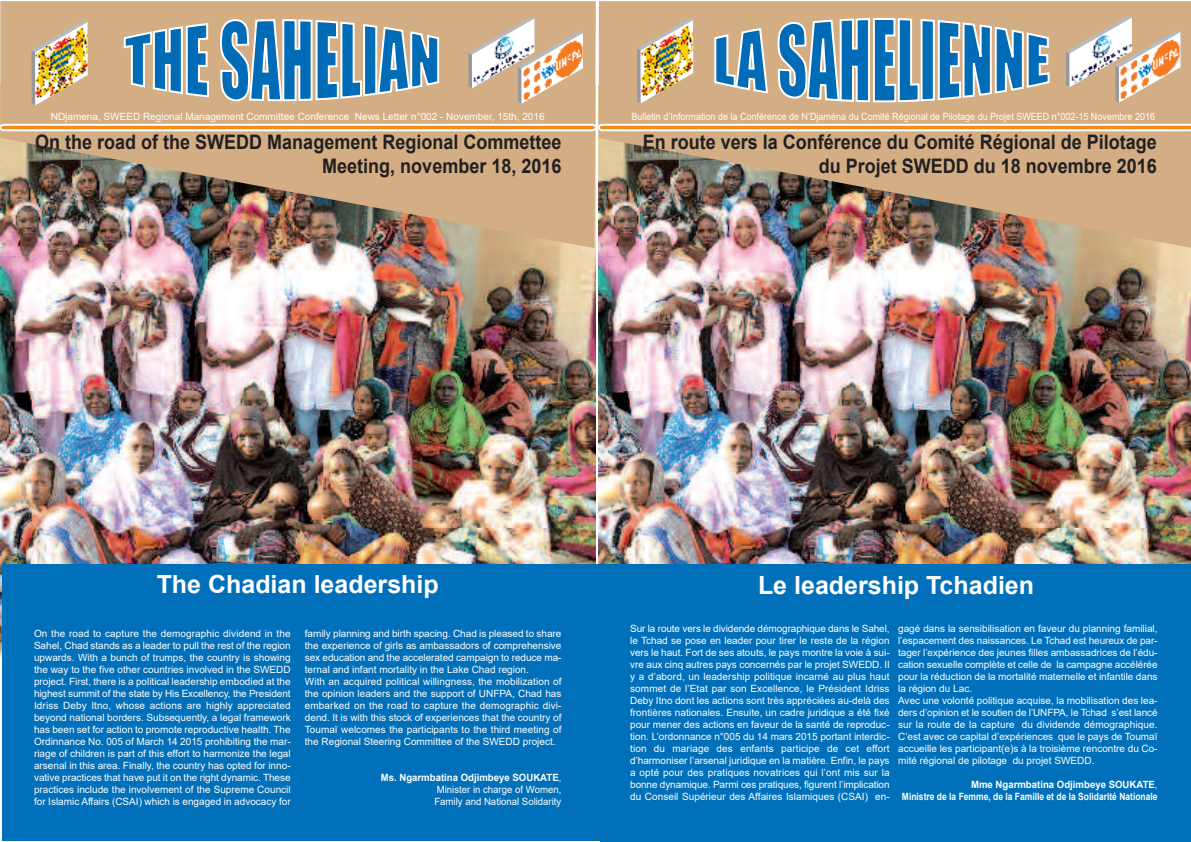
<style>
.page{position:relative;width:1191px;height:842px;background:#fff}
.page>*{position:absolute;margin:0;border:0;box-sizing:border-box;transform-origin:0 0}
.t1{font:700 25px "Arial";color:#fff}
.t2{font:700 20px/24px "Arial";color:#231f20;text-align:right;scale:.9 1}
.t3{font:10px/12px "Arial";color:#fff;text-align:justify}
.t4{font:10px "Arial";color:#fff;scale:.9 1}
.t5{font:700 10px/12px "Arial";color:#fff;text-align:right;scale:.96 1}
.t6{font:10px/12px "Arial";color:#fff;text-align:justify;scale:.96 1}
.s1{font-weight:700}
.s2{font-weight:400}
</style>
<div class="page">
<img style="left:598px;top:86px;width:593px;height:579px">
<img style="left:599px;top:1px;width:592px;height:247px">
<svg style="left:714px;top:28px;width:54px;height:66px;background:#7ea1b3"></svg>
<svg style="left:777px;top:18px;width:272px;height:84px;background:#719db8"></svg>
<div style="left:600px;top:565px;width:591px;height:277px;background:#0070ba"></div>
<svg style="left:1066px;top:15px;width:114px;height:88px;background:#d9b28d"></svg>
<img style="left:1069px;top:18px;width:63px;height:69px">
<svg style="left:637px;top:18px;width:56px;height:85px"></svg>
<img style="left:640px;top:20px;width:53px;height:83px">
<svg style="left:278px;top:840px;width:54px;height:2px"></svg>
<img style="left:1px;top:248px;width:595px;height:417px">
<img style="left:1px;top:1px;width:595px;height:247px">
<svg style="left:124px;top:23px;width:85px;height:74px;background:#7ca0b3"></svg>
<svg style="left:220px;top:19px;width:219px;height:82px;background:#6f9db8"></svg>
<svg style="left:1px;top:124px;width:1190px;height:7px"></svg>
<div style="left:2px;top:565px;width:597px;height:275px;background:#0070ba"></div>
<svg style="left:468px;top:16px;width:115px;height:88px;background:#d9b28d"></svg>
<img style="left:472px;top:19px;width:62px;height:69px">
<svg style="left:32px;top:20px;width:56px;height:85px"></svg>
<img style="left:35px;top:22px;width:53px;height:83px">
<p class="t3" style="left:51px;top:111px;width:495px">NDjamena, SWEED Regional Management Committee Conference News Letter n°002 - November, 15th, 2016</p>
<p class="t4" style="left:631px;top:111px;width:583px">Bulletin d’Information de la Conférence de N’Djaména du Comité Régional de Pilotage du Projet SWEED n°002-15 Novembre 2016</p>
<h2 class="t2" style="left:35px;top:130px;width:586px">On the road of the SWEDD Management Regional Commettee<br>Meeting, november 18, 2016</h2>
<h2 class="t2" style="left:642px;top:130px;width:573px">En route vers la Conférence du Comité Régional de Pilotage du Projet SWEDD du 18 novembre 2016</h2>
<h1 class="t1" style="left:157px;top:570px;width:284px">The Chadian leadership</h1>
<p class="t3" style="left:34px;top:627px;width:258px">On the road to capture the demographic dividend in the Sahel, Chad stands as a leader to pull the rest of the region upwards. With a bunch of trumps, the country is showing the way to the five other countries involved in the SWEDD project. First, there is a political leadership embodied at the highest summit of the state by His Excellency, the President Idriss Deby Itno, whose actions are highly appreciated beyond national borders. Subsequently, a legal framework has been set for action to promote reproductive health. The Ordinnance No. 005 of March 14 2015 prohibiting the mar&shy;riage of children is part of this effort to harmonize the legal arsenal in this area. Finally, the country has opted for inno&shy;vative practices that have put it on the right dynamic. These practices include the involvement of the Supreme Council for Islamic Affairs (CSAI) which is engaged in advocacy for</p>
<p class="t3" style="left:305px;top:627px;width:258px;text-align:left">family planning and birth spacing. Chad is pleased to share the experience of girls as ambassadors of comprehensive sex education and the accelerated campaign to reduce ma&shy;ternal and infant mortality in the Lake Chad region.<br>With an acquired political willingness, the mobilization of the opinion leaders and the support of UNFPA, Chad has embarked on the road to capture the demographic divi&shy;dend. It is with this stock of experiences that the country of Toumaï welcomes the participants to the third meeting of the Regional Steering Committee of the SWEDD project.</p>
<p class="t6" style="left:434px;top:771px;width:134px;text-indent:-54px"><span class="s1">Ms. Ngarmbatina Odjimbeye SOUKATE</span>, Minister in charge of Women, Family and National Solidarity</p>
<h1 class="t1" style="left:758px;top:571px;width:278px">Le leadership Tchadien</h1>
<p class="t3" style="left:630px;top:622px;width:261px">Sur la route vers le dividende démographique dans le Sahel, le Tchad se pose en leader pour tirer le reste de la région vers le haut. Fort de ses atouts, le pays montre la voie à sui&shy;vre aux cinq autres pays concernés par le projet SWEDD. Il y a d’abord, un leadership politique incarné au plus haut sommet de l’Etat par son Excellence, le Président Idriss Deby Itno dont les actions sont très appréciées au-delà des frontières nationales. Ensuite, un cadre juridique a été fixé pour mener des actions en faveur de la santé de reproduc&shy;tion. L’ordonnance n°005 du 14 mars 2015 portant interdic&shy;tion du mariage des enfants participe de cet effort d’harmoniser l’arsenal juridique en la matière. Enfin, le pays a opté pour des pratiques novatrices qui l’ont mis sur la bonne dynamique. Parmi ces pratiques, figurent l’implication du Conseil Supérieur des Affaires Islamiques (CSAI) en-</p>
<p class="t3" style="left:898px;top:622px;width:261px;text-align:left">gagé dans la sensibilisation en faveur du planning familial, l’espacement des naissances. Le Tchad est heureux de par&shy;tager l’expérience des jeunes filles ambassadrices de l’édu&shy;cation sexuelle complète et celle de la campagne accélérée pour la réduction de la mortalité maternelle et infantile dans la région du Lac.<br>Avec une volonté politique acquise, la mobilisation des lea&shy;ders d’opinion et le soutien de l’UNFPA, le Tchad s’est lancé sur la route de la capture du dividende démographique.<br>C’est avec ce capital d’expériences que le pays de Toumaï accueille les participant(e)s à la troisième rencontre du Co&shy;mité régional de pilotage du projet SWEDD.</p>
<p class="t5" style="left:902px;top:778px;width:268px">Mme Ngarmbatina Odjimbeye SOUKATE<span class="s2">,<br></span>Ministre de la Femme, de la Famille et de la Solidarité Nationale</p>
</div>
